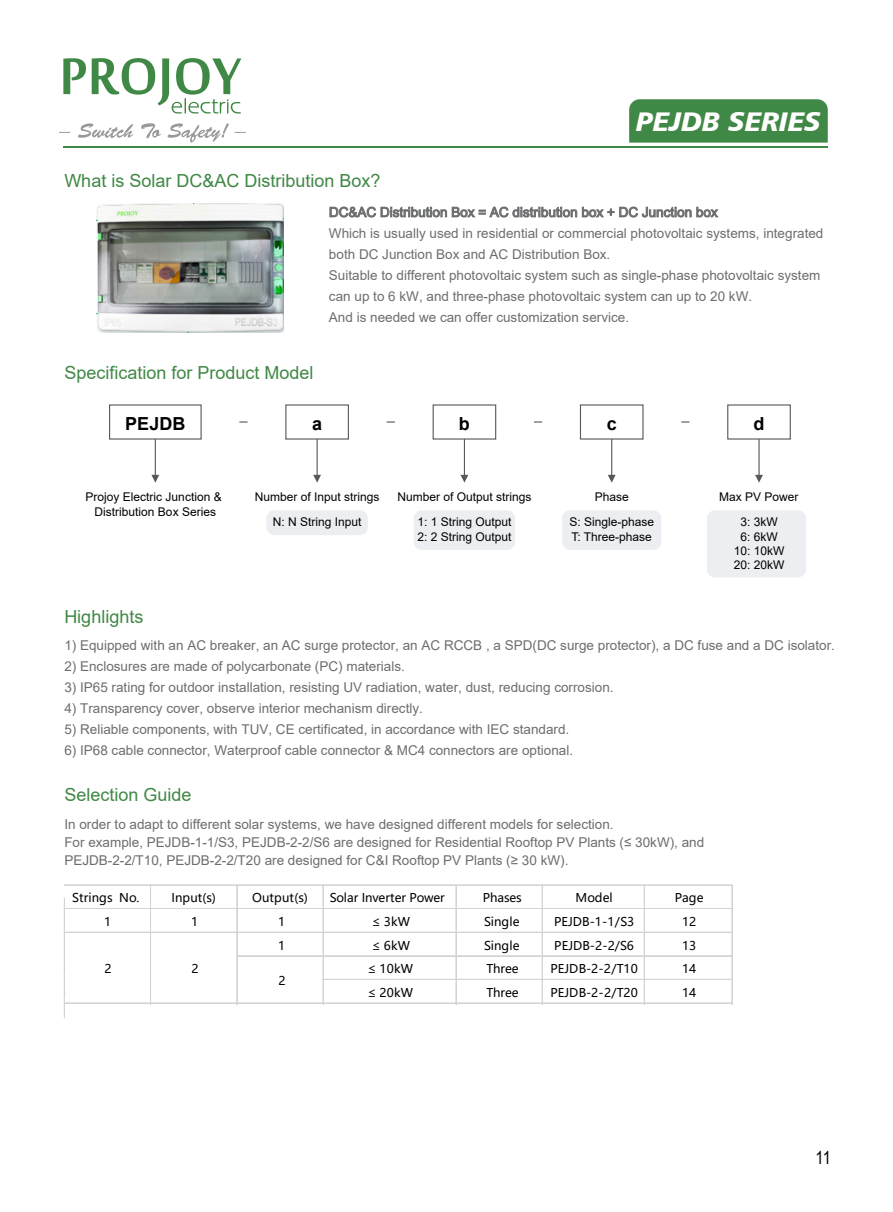
<style>
.page{position:relative;width:893px;height:1212px;background:#fff}
.page>*{position:absolute;margin:0;border:0;box-sizing:border-box;transform-origin:0 0}
.t1{font:27px "Humanist 777 BT Black Italic B";color:#fff}
.t2{font:18px "Arial";color:#408845}
.t3{font:700 18px "Arial";color:#000}
.t4{font:18px "Arial Narrow";color:#000}
.t5{font:13.5px/21px "Arial";color:#6c6d6f}
.t6{font:12px/14.4px "Arial";color:#000;text-align:center}
.t7{font:12px/23.9px "Microsoft Ya Hei";color:#000;text-align:justify}
</style>
<div class="page">
<div style="left:707px;top:510px;width:99px;height:67px;background:#eceef1;border-radius:8px"></div>
<div style="left:562px;top:510px;width:99px;height:40px;background:#eceef1;border-radius:8px"></div>
<svg style="left:63px;top:58px;width:23px;height:36px"></svg>
<svg style="left:92px;top:58px;width:149px;height:56px"></svg>
<svg style="left:78px;top:123px;width:55px;height:15px"></svg>
<svg style="left:141px;top:123px;width:20px;height:15px"></svg>
<svg style="left:168px;top:123px;width:61px;height:20px"></svg>
<hr style="left:63px;top:146px;width:765px;height:2px;background:#408845">
<div style="left:629px;top:99px;width:199px;height:44px;background:#408845"></div>
<hr style="left:155px;top:439px;width:1px;height:37px;background:#595757">
<svg style="left:151px;top:475px;width:8px;height:8px"></svg>
<div style="left:285px;top:404px;width:64px;height:36px;border:1px solid #595757"></div>
<hr style="left:317px;top:439px;width:1px;height:37px;background:#595757">
<svg style="left:313px;top:475px;width:8px;height:8px"></svg>
<div style="left:433px;top:404px;width:63px;height:36px;border:1px solid #595757"></div>
<hr style="left:464px;top:439px;width:1px;height:37px;background:#595757">
<svg style="left:460px;top:475px;width:8px;height:8px"></svg>
<svg style="left:239px;top:421px;width:9px;height:2px"></svg>
<svg style="left:387px;top:421px;width:8px;height:2px"></svg>
<svg style="left:330px;top:207px;width:388px;height:11px"></svg>
<hr style="left:64px;top:898px;width:1px;height:120px;background:#d4d4d4">
<hr style="left:150px;top:885px;width:1px;height:119px;background:#d4d4d4">
<hr style="left:151px;top:885px;width:1px;height:119px;background:#d4d4d4">
<hr style="left:237px;top:885px;width:1px;height:119px;background:#d4d4d4">
<hr style="left:323px;top:885px;width:1px;height:119px;background:#d4d4d4">
<hr style="left:456px;top:885px;width:1px;height:119px;background:#d4d4d4">
<hr style="left:542px;top:885px;width:1px;height:119px;background:#d4d4d4">
<hr style="left:644px;top:885px;width:1px;height:119px;background:#d4d4d4">
<hr style="left:732px;top:885px;width:1px;height:119px;background:#d4d4d4">
<hr style="left:64px;top:884px;width:668px;height:1px;background:#d4d4d4">
<hr style="left:64px;top:885px;width:668px;height:1px;background:#d4d4d4">
<hr style="left:64px;top:908px;width:668px;height:1px;background:#d4d4d4">
<hr style="left:64px;top:932px;width:668px;height:1px;background:#d4d4d4">
<hr style="left:237px;top:955px;width:495px;height:1px;background:#d4d4d4">
<hr style="left:237px;top:956px;width:495px;height:1px;background:#d4d4d4">
<hr style="left:322px;top:979px;width:410px;height:1px;background:#d4d4d4">
<hr style="left:64px;top:1002px;width:668px;height:1px;background:#d4d4d4">
<hr style="left:64px;top:1003px;width:668px;height:1px;background:#d4d4d4">
<hr style="left:611px;top:439px;width:1px;height:37px;background:#595757">
<svg style="left:608px;top:475px;width:8px;height:8px"></svg>
<div style="left:727px;top:404px;width:64px;height:36px;border:1px solid #595757"></div>
<hr style="left:758px;top:439px;width:2px;height:37px;background:#595757">
<svg style="left:755px;top:475px;width:8px;height:8px"></svg>
<svg style="left:681px;top:421px;width:8px;height:2px"></svg>
<svg style="left:534px;top:421px;width:8px;height:2px"></svg>
<div style="left:266px;top:510px;width:102px;height:25px;background:#eceef1;border-radius:8px"></div>
<div style="left:414px;top:510px;width:101px;height:40px;background:#eceef1;border-radius:8px"></div>
<img style="left:97px;top:203px;width:186px;height:129px">
<h2 class="t2" style="left:64px;top:168px;width:318px">What is Solar DC&amp;AC Distribution Box?</h2>
<h1 class="t1" style="left:636px;top:103px;width:186px">PEJDB SERIES</h1>
<p class="t5" style="left:329px;top:202px;width:496px">DC&amp;AC Distribution Box = AC distribution box + DC Junction box<br>Which is usually used in residential or commercial photovoltaic systems, integrated both DC Junction Box and AC Distribution Box.<br>Suitable to different photovoltaic system such as single-phase photovoltaic system can up to 6 kW, and three-phase photovoltaic system can up to 20 kW.<br>And is needed we can offer customization service.</p>
<h2 class="t2" style="left:64px;top:361px;width:251px">Specification for Product Model</h2>
<h2 class="t3" style="left:125px;top:411px;width:62px">PEJDB</h2>
<h2 class="t3" style="left:312px;top:411px;width:12px">a</h2>
<h2 class="t3" style="left:459px;top:411px;width:12px">b</h2>
<h2 class="t3" style="left:607px;top:411px;width:12px">c</h2>
<h2 class="t3" style="left:753px;top:411px;width:12px">d</h2>
<p class="t6" style="left:86px;top:490px;width:138px">Projoy Electric Junction &amp;<br>Distribution Box Series</p>
<p class="t6" style="left:255px;top:490px;width:126px">Number of Input strings</p>
<p class="t6" style="left:397px;top:490px;width:136px">Number of Output strings</p>
<p class="t6" style="left:273px;top:515px;width:90px">N: N String Input</p>
<p class="t6" style="left:417px;top:515px;width:96px;text-align:left">1: 1 String Output<br>2: 2 String Output</p>
<p class="t6" style="left:595px;top:490px;width:36px">Phase</p>
<p class="t6" style="left:719px;top:490px;width:81px">Max PV Power</p>
<p class="t6" style="left:569px;top:515px;width:86px;text-align:left">S: Single-phase<br>T: Three-phase</p>
<p class="t6" style="left:734px;top:515px;width:52px">3: 3kW<br>6: 6kW<br>10: 10kW<br>20: 20kW</p>
<h2 class="t2" style="left:64px;top:605px;width:81px">Highlights</h2>
<p class="t5" style="left:64px;top:635px;width:772px">1) Equipped with an AC breaker, an AC surge protector, an AC RCCB , a SPD(DC surge protector), a DC fuse and a DC isolator.</p>
<p class="t5" style="left:64px;top:656px;width:342px">2) Enclosures are made of polycarbonate (PC) materials.</p>
<p class="t5" style="left:64px;top:677px;width:551px">3) IP65 rating for outdoor installation, resisting UV radiation, water, dust, reducing corrosion.</p>
<p class="t5" style="left:64px;top:698px;width:360px">4) Transparency cover, observe interior mechanism directly.</p>
<p class="t5" style="left:64px;top:719px;width:506px">5) Reliable components, with TUV, CE certificated, in accordance with IEC standard.</p>
<p class="t5" style="left:64px;top:740px;width:510px">6) IP68 cable connector, Waterproof cable connector &amp; MC4 connectors are optional.</p>
<h2 class="t2" style="left:64px;top:782px;width:129px">Selection Guide</h2>
<p class="t5" style="left:64px;top:815px;width:641px;line-height:18px">In order to adapt to different solar systems, we have designed different models for selection.<br>For example, PEJDB-1-1/S3, PEJDB-2-2/S6 are designed for Residential Rooftop PV Plants (≤ 30kW), and<br>PEJDB-2-2/T10, PEJDB-2-2/T20 are designed for C&amp;I Rooftop PV Plants (≥ 30 kW).</p>
<p class="t7" style="left:72px;top:885px;width:69px">Strings No.</p>
<p class="t7" style="left:172px;top:885px;width:46px">Input(s)</p>
<p class="t7" style="left:252px;top:885px;width:57px">Output(s)</p>
<p class="t7" style="left:330px;top:885px;width:117px">Solar Inverter Power</p>
<p class="t7" style="left:483px;top:885px;width:41px">Phases</p>
<p class="t7" style="left:575px;top:885px;width:39px">Model</p>
<p class="t7" style="left:675px;top:885px;width:30px">Page</p>
<p class="t7" style="left:104px;top:909px;width:9px">1</p>
<p class="t7" style="left:191px;top:909px;width:9px">1</p>
<p class="t7" style="left:278px;top:909px;width:9px">1</p>
<p class="t7" style="left:372px;top:909px;width:40px">≤ 3kW</p>
<p class="t7" style="left:484px;top:909px;width:37px">Single</p>
<p class="t7" style="left:554px;top:909px;width:81px">PEJDB-1-1/S3</p>
<p class="t7" style="left:278px;top:933px;width:9px">1</p>
<p class="t7" style="left:372px;top:933px;width:40px">≤ 6kW</p>
<p class="t7" style="left:484px;top:933px;width:37px">Single</p>
<p class="t7" style="left:554px;top:933px;width:81px">PEJDB-2-2/S6</p>
<p class="t7" style="left:367px;top:957px;width:47px">≤ 10kW</p>
<p class="t7" style="left:486px;top:957px;width:34px">Three</p>
<p class="t7" style="left:550px;top:957px;width:89px">PEJDB-2-2/T10</p>
<p class="t7" style="left:367px;top:980px;width:47px">≤ 20kW</p>
<p class="t7" style="left:486px;top:980px;width:34px">Three</p>
<p class="t7" style="left:551px;top:980px;width:89px">PEJDB-2-2/T20</p>
<p class="t7" style="left:682px;top:909px;width:16px">12<br>13<br>14<br>14</p>
<p class="t7" style="left:104px;top:957px;width:9px">2</p>
<p class="t7" style="left:191px;top:957px;width:9px">2</p>
<p class="t7" style="left:278px;top:968px;width:9px">2</p>
<h2 class="t4" style="left:815px;top:1145px;width:17px">11</h2>
</div>
